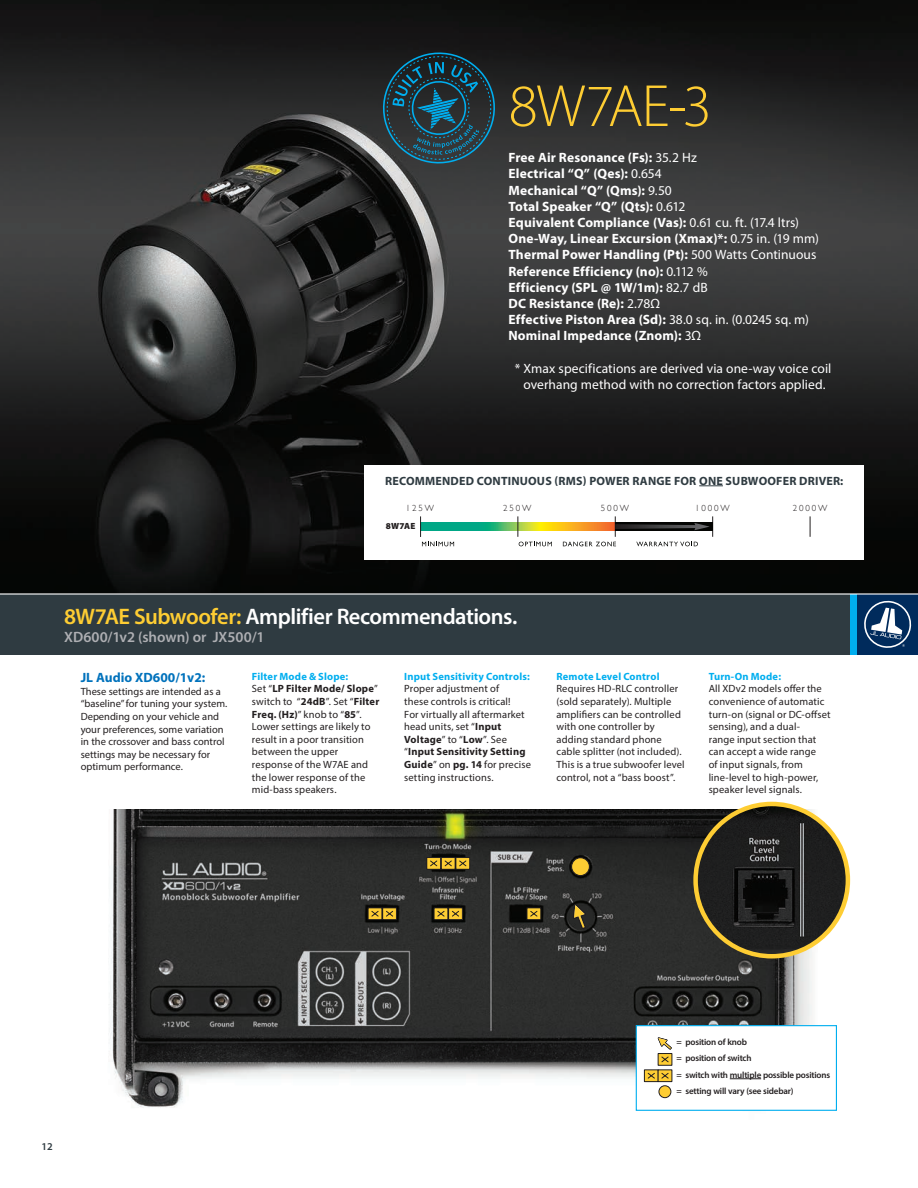
<style>
.page{position:relative;width:918px;height:1188px;background:#fff}
.page>*{position:absolute;margin:0;border:0;box-sizing:border-box;transform-origin:0 0}
.t1{font:300 60px "Myriad Pro";letter-spacing:-.025em;color:#fecd33}
.t2{font:600 22.5px "Myriad Pro";letter-spacing:-.02em;color:#fff}
.t3{font:600 15px "Myriad Pro";color:#aeafb3}
.t4{font:700 13.5px "Myriad Pro";letter-spacing:.01em;color:#fff}
.t5{font:13.5px/16.2px "Myriad Pro";letter-spacing:.005em;color:#fff;text-align:center}
.t6{font:700 13.5px "Myriad Pro";color:#0072bc}
.Main_Sub_Head{font:700 12px "Myriad Pro";letter-spacing:.015em;color:#2f3b41}
.t7{font:10.5px/12.6px "Myriad Pro";letter-spacing:.01em;color:#231f20}
.t8{font:700 10.5px "Myriad Pro";letter-spacing:.02em;color:#00aeef}
.t9{font:600 10.5px "Myriad Pro";color:#2f3b41}
.t10{font:600 9px "Myriad Pro";letter-spacing:-.02em;color:#231f20}
.t11{font:300 9px "Gill Sans";letter-spacing:.2em;color:#231f20}
.t12{font:900 9px "Myriad Pro";letter-spacing:.015em;color:#231f20}
.s1{font-weight:400}
.s2{color:#fecd33}
.s3{font-weight:700}
</style>
<div class="page">
<img style="left:0;top:0;width:918px;height:593px">
<div style="left:0;top:594px;width:857px;height:61px;background:#2f3b41"></div>
<div style="left:857px;top:594px;width:61px;height:61px;background:#002b5c"></div>
<div style="left:850px;top:594px;width:7px;height:61px;background:#00aeef"></div>
<svg style="left:864px;top:600px;width:48px;height:48px"></svg>
<div style="left:364px;top:465px;width:500px;height:95px;background:#fff"></div>
<svg style="left:699px;top:486px;width:24px;height:1px"></svg>
<svg style="left:454px;top:523px;width:109px;height:8px"></svg>
<svg style="left:420px;top:516px;width:34px;height:30px"></svg>
<svg style="left:810px;top:516px;width:1px;height:21px"></svg>
<svg style="left:517px;top:516px;width:35px;height:30px"></svg>
<svg style="left:563px;top:516px;width:150px;height:30px"></svg>
<hr style="left:0;top:593px;width:918px;height:2px;background:#fff">
<svg style="left:377px;top:47px;width:123px;height:122px;background:#273f49"></svg>
<img style="left:109px;top:810px;width:742px;height:301px">
<img style="left:696px;top:804px;width:152px;height:152px;border-radius:76px">
<div style="left:693px;top:802px;width:157px;height:156px;border:4px solid #fecd33;border-radius:50%"></div>
<svg style="left:571px;top:900px;width:18px;height:31px"></svg>
<div style="left:527px;top:908px;width:14px;height:12px;background:#fecd33"></div>
<div style="left:527px;top:907px;width:14px;height:13px;border:1px solid #231f20"></div>
<svg style="left:530px;top:910px;width:8px;height:7px"></svg>
<div style="left:434px;top:908px;width:14px;height:12px;background:#fecd33"></div>
<div style="left:434px;top:907px;width:14px;height:13px;border:1px solid #231f20"></div>
<svg style="left:437px;top:911px;width:8px;height:6px"></svg>
<div style="left:449px;top:908px;width:13px;height:12px;background:#fecd33"></div>
<div style="left:448px;top:907px;width:15px;height:13px;border:1px solid #231f20"></div>
<svg style="left:452px;top:910px;width:7px;height:7px"></svg>
<div style="left:572px;top:858px;width:17px;height:18px;background:#fecd33;border-radius:9px"></div>
<div style="left:571px;top:857px;width:19px;height:19px;border:1px solid #231f20;border-radius:50%"></div>
<div style="left:441px;top:858px;width:14px;height:11px;background:#fecd33"></div>
<div style="left:441px;top:857px;width:15px;height:13px;border:1px solid #231f20"></div>
<svg style="left:444px;top:860px;width:8px;height:7px"></svg>
<div style="left:427px;top:858px;width:14px;height:11px;background:#fecd33"></div>
<div style="left:426px;top:857px;width:15px;height:13px;border:1px solid #231f20"></div>
<svg style="left:430px;top:860px;width:8px;height:7px"></svg>
<div style="left:368px;top:908px;width:14px;height:12px;background:#fecd33"></div>
<div style="left:368px;top:907px;width:14px;height:13px;border:1px solid #231f20"></div>
<svg style="left:371px;top:911px;width:8px;height:6px"></svg>
<div style="left:456px;top:858px;width:14px;height:11px;background:#fecd33"></div>
<div style="left:456px;top:857px;width:14px;height:13px;border:1px solid #231f20"></div>
<svg style="left:459px;top:860px;width:8px;height:7px"></svg>
<div style="left:383px;top:908px;width:13px;height:12px;background:#fecd33"></div>
<div style="left:382px;top:907px;width:15px;height:13px;border:1px solid #231f20"></div>
<svg style="left:386px;top:910px;width:8px;height:7px"></svg>
<div style="left:636px;top:1025px;width:201px;height:86px;background:#fff;border:1px solid #00aeef"></div>
<hr style="left:730px;top:1079px;width:31px;height:1px;background:#231f20">
<div style="left:644px;top:1070px;width:14px;height:12px;background:#fecd33"></div>
<div style="left:644px;top:1069px;width:15px;height:13px;border:1px solid #231f20"></div>
<svg style="left:647px;top:1072px;width:8px;height:7px"></svg>
<div style="left:658px;top:1070px;width:14px;height:12px;background:#fecd33"></div>
<div style="left:658px;top:1069px;width:14px;height:13px;border:1px solid #231f20"></div>
<svg style="left:661px;top:1073px;width:8px;height:6px"></svg>
<div style="left:658px;top:1054px;width:14px;height:11px;background:#fecd33"></div>
<div style="left:658px;top:1053px;width:14px;height:13px;border:1px solid #231f20"></div>
<div style="left:659px;top:1086px;width:12px;height:12px;background:#fecd33;border-radius:6px"></div>
<div style="left:659px;top:1085px;width:12px;height:13px;border:1px solid #231f20;border-radius:50%"></div>
<svg style="left:657px;top:1037px;width:16px;height:26px"></svg>
<p class="t1" style="left:509px;top:70px;width:205px">8W7AE-3</p>
<p class="t4" style="left:508px;top:149px;width:190px">Free Air Resonance (Fs): <span class="s1">35.2 Hz</span></p>
<p class="t4" style="left:508px;top:165px;width:155px">Electrical “Q” (Qes): <span class="s1">0.654</span></p>
<p class="t4" style="left:508px;top:181px;width:165px">Mechanical “Q” (Qms): <span class="s1">9.50</span></p>
<p class="t4" style="left:508px;top:197px;width:178px">Total Speaker “Q” (Qts): <span class="s1">0.612</span></p>
<p class="t4" style="left:508px;top:214px;width:292px">Equivalent Compliance (Vas): <span class="s1">0.61 cu. ft. (17.4 ltrs)</span></p>
<p class="t4" style="left:508px;top:230px;width:312px">One-Way, Linear Excursion (Xmax)*: <span class="s1">0.75 in. (19 mm)</span></p>
<p class="t4" style="left:508px;top:246px;width:309px">Thermal Power Handling (Pt): <span class="s1">500 Watts Continuous</span></p>
<p class="t4" style="left:508px;top:262px;width:201px">Reference Efficiency (no): <span class="s1">0.112 %</span></p>
<p class="t4" style="left:508px;top:278px;width:201px">Efficiency (SPL @ 1W/1m): <span class="s1">82.7 dB</span></p>
<p class="t4" style="left:508px;top:295px;width:153px">DC Resistance (Re): <span class="s1">2.78Ω</span></p>
<p class="t4" style="left:508px;top:311px;width:302px">Effective Piston Area (Sd): <span class="s1">38.0 sq. in. (0.0245 sq. m)</span></p>
<p class="t4" style="left:508px;top:327px;width:194px">Nominal Impedance (Znom): <span class="s1">3Ω</span></p>
<p class="t5" style="left:515px;top:360px;width:318px">* Xmax specifications are derived via one-way voice coil overhang method with no correction factors applied.</p>
<p class="Main_Sub_Head" style="left:385px;top:473px;width:460px">RECOMMENDED CONTINUOUS (RMS) POWER RANGE FOR ONE SUBWOOFER DRIVER:</p>
<p class="t11" style="left:406px;top:501px;width:30px">125W</p>
<p class="t11" style="left:503px;top:501px;width:30px">250W</p>
<p class="t11" style="left:601px;top:501px;width:30px">500W</p>
<p class="t11" style="left:695px;top:501px;width:36px">1000W</p>
<p class="t11" style="left:793px;top:501px;width:36px">2000W</p>
<p class="t12" style="left:386px;top:520px;width:31px">8W7AE</p>
<p class="t2" style="left:64px;top:603px;width:455px"><span class="s2">8W7AE Subwoofer:</span> Amplifier Recommendations.</p>
<p class="t3" style="left:64px;top:628px;width:202px">XD600/1v2 (shown) or JX500/1</p>
<p class="t6" style="left:81px;top:669px;width:126px">JL Audio XD600/1v2:</p>
<p class="t7" style="left:81px;top:685px;width:148px">These settings are intended as a “baseline” for tuning your system.<br>Depending on your vehicle and your preferences, some variation in the crossover and bass control settings may be necessary for optimum performance.</p>
<p class="t8" style="left:252px;top:669px;width:98px">Filter Mode &amp; Slope:</p>
<p class="t7" style="left:252px;top:682px;width:129px">Set “<span class="s3">LP Filter Mode/ Slope</span>” switch to “<span class="s3">24dB</span>”. Set “<span class="s3">Filter<br>Freq. (Hz)</span>” knob to “<span class="s3">85</span>”.<br>Lower settings are likely to result in a poor transition between the upper response of the W7AE and the lower response of the mid-bass speakers.</p>
<p class="t8" style="left:404px;top:669px;width:127px">Input Sensitivity Controls:</p>
<p class="t7" style="left:404px;top:682px;width:128px">Proper adjustment of<br>these controls is critical!<br>For virtually all aftermarket head units, set “<span class="s3">Input<br>Voltage</span>” to “<span class="s3">Low</span>”. See “<span class="s3">Input Sensitivity Setting<br>Guide</span>” on <span class="s3">pg. 14</span> for precise setting instructions.</p>
<p class="t8" style="left:556px;top:669px;width:105px">Remote Level Control</p>
<p class="t7" style="left:556px;top:682px;width:130px">Requires HD-RLC controller (sold separately). Multiple amplifiers can be controlled with one controller by adding standard phone cable splitter (not included).<br>This is a true subwoofer level control, not a “bass boost”.</p>
<p class="t8" style="left:709px;top:669px;width:74px">Turn-On Mode:</p>
<p class="t7" style="left:709px;top:682px;width:123px">All XDv2 models offer the convenience of automatic turn-on (signal or DC-offset sensing), and a dual-<br>range input section that can accept a wide range<br>of input signals, from line-level to high-power, speaker level signals.</p>
<p class="t9" style="left:42px;top:1139px;width:13px">12</p>
<p class="t10" style="left:677px;top:1036px;width:72px">= position of knob</p>
<p class="t10" style="left:677px;top:1053px;width:77px">= position of switch</p>
<p class="t10" style="left:677px;top:1069px;width:155px">= switch with multiple possible positions</p>
<p class="t10" style="left:677px;top:1086px;width:119px">= setting will vary (see sidebar)</p>
</div>
